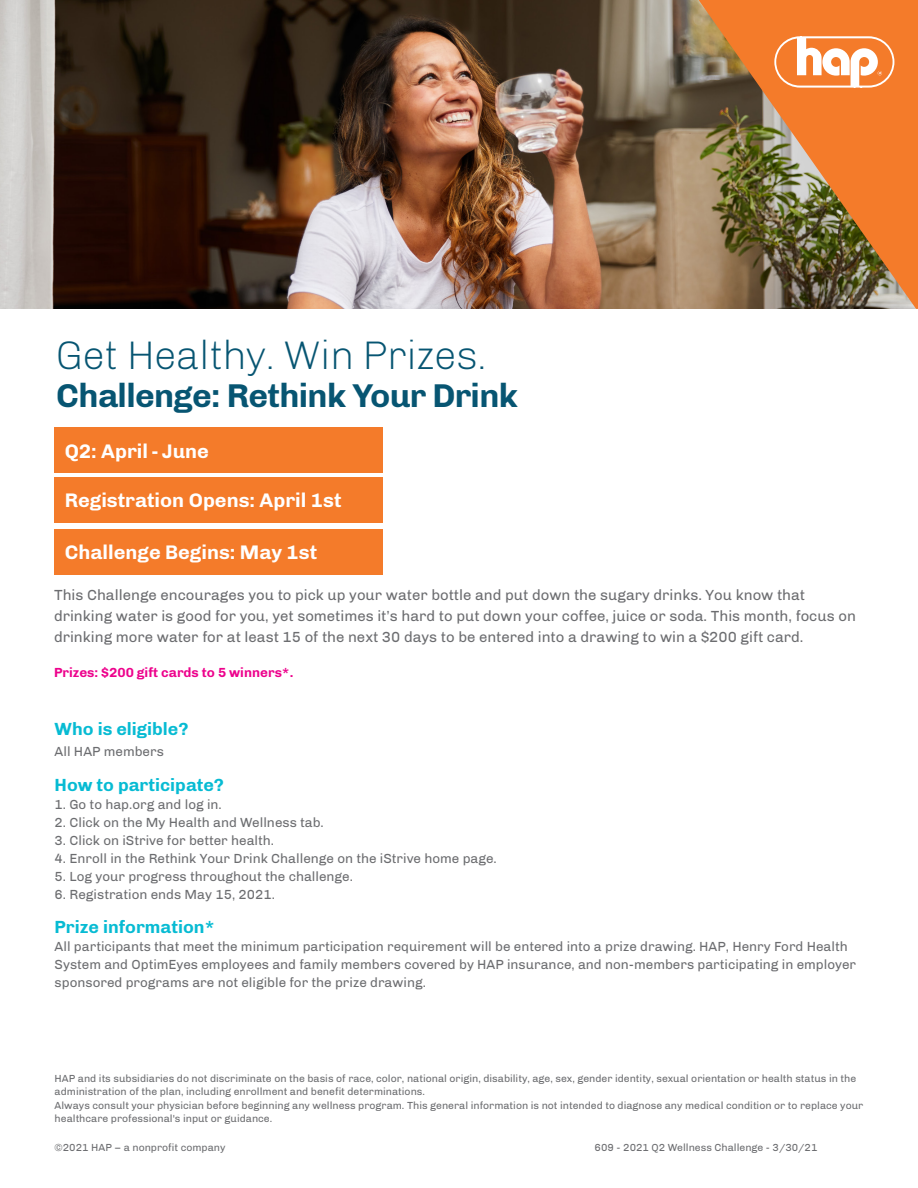
<style>
.page{position:relative;width:918px;height:1188px;background:#fff}
.page>*{position:absolute;margin:0;border:0;box-sizing:border-box;transform-origin:0 0}
.t1{font:300 40.8px "Chivo";letter-spacing:-.02em;color:#075572}
.t2{font:700 33.75px "Chivo";letter-spacing:-.02em;color:#075572}
.t3{font:700 20.1px "Chivo";color:#fff}
.t4{font:700 18px "Chivo";color:#07bbd3}
.t5{font:15px/21px "Chivo";color:#6c6d70}
.t6{font:13.5px/18px "Chivo";color:#6c6d70}
.t7{font:700 13.5px "Chivo";color:#ed028c}
.t8{font:10.5px/13.5px "Chivo";color:#6c6d70}
</style>
<div class="page">
<img style="left:0;top:0;width:699px;height:309px">
<div style="left:55px;top:427px;width:328px;height:46px;background:#f47b2a"></div>
<div style="left:55px;top:478px;width:328px;height:45px;background:#f47b2a"></div>
<div style="left:55px;top:530px;width:328px;height:45px;background:#f47b2a"></div>
<img style="left:699px;top:0;width:219px;height:309px">
<svg style="left:774px;top:36px;width:120px;height:52px"></svg>
<p class="t1" style="left:56px;top:331px;width:433px">Get Healthy. Win Prizes.</p>
<p class="t2" style="left:56px;top:376px;width:463px">Challenge: Rethink Your Drink</p>
<p class="t3" style="left:65px;top:439px;width:146px">Q2: April - June</p>
<p class="t3" style="left:65px;top:488px;width:278px">Registration Opens: April 1st</p>
<p class="t3" style="left:65px;top:540px;width:254px">Challenge Begins: May 1st</p>
<p class="t5" style="left:54px;top:585px;width:803px">This Challenge encourages you to pick up your water bottle and put down the sugary drinks. You know that drinking water is good for you, yet sometimes it’s hard to put down your coffee, juice or soda. This month, focus on drinking more water for at least 15 of the next 30 days to be entered into a drawing to win a $200 gift card.</p>
<p class="t7" style="left:54px;top:664px;width:241px">Prizes: $200 gift cards to 5 winners*.</p>
<p class="t4" style="left:55px;top:719px;width:136px">Who is eligible?</p>
<p class="t6" style="left:55px;top:743px;width:111px">All HAP members</p>
<p class="t4" style="left:55px;top:774px;width:171px">How to participate?</p>
<p class="t6" style="left:55px;top:795px;width:169px">1. Go to hap.org and log in.</p>
<p class="t6" style="left:55px;top:813px;width:271px">2. Click on the My Health and Wellness tab.</p>
<p class="t6" style="left:55px;top:831px;width:221px">3. Click on iStrive for better health.</p>
<p class="t6" style="left:55px;top:849px;width:444px">4. Enroll in the Rethink Your Drink Challenge on the iStrive home page.</p>
<p class="t6" style="left:55px;top:867px;width:300px">5. Log your progress throughout the challenge.</p>
<p class="t6" style="left:55px;top:885px;width:222px">6. Registration ends May 15, 2021.</p>
<p class="t4" style="left:55px;top:917px;width:162px">Prize information*</p>
<p class="t6" style="left:55px;top:938px;width:803px">All participants that meet the minimum participation requirement will be entered into a prize drawing. HAP, Henry Ford Health<br>System and OptimEyes employees and family members covered by HAP insurance, and non-members participating in employer sponsored programs are not eligible for the prize drawing.</p>
<p class="t8" style="left:55px;top:1072px;width:803px">HAP and its subsidiaries do not discriminate on the basis of race, color, national origin, disability, age, sex, gender identity, sexual orientation or health status in the administration of the plan, including enrollment and benefit determinations.</p>
<p class="t8" style="left:55px;top:1099px;width:810px">Always consult your physician before beginning any wellness program. This general information is not intended to diagnose any medical condition or to replace your healthcare professional's input or guidance.</p>
<p class="t8" style="left:55px;top:1141px;width:172px">©2021 HAP – a nonprofit company</p>
<p class="t8" style="left:595px;top:1141px;width:224px">609 - 2021 Q2 Wellness Challenge - 3/30/21</p>
</div>
